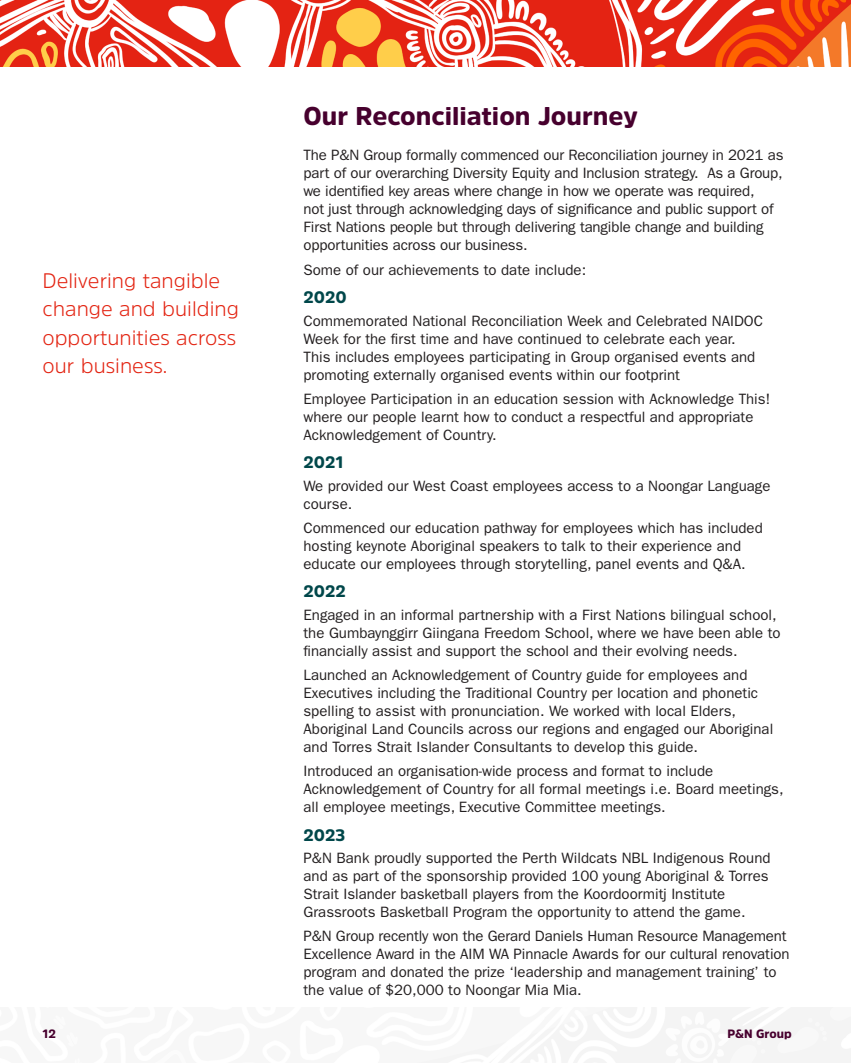
<style>
.page{position:relative;width:851px;height:1063px;background:#fff}
.page>*{position:absolute;margin:0;border:0;box-sizing:border-box;transform-origin:0 0}
.Section_Heading_1{font:900 25.5px "Amsi Pro";color:#47002e}
.Intro_Paragraph_RED{font:300 21px/28.5px "Amsi Pro";color:#e32412}
.Subtitle{font:900 16.5px "Amsi Pro";letter-spacing:-.005em;color:#00474a}
.t1{font:15px/18px "ITC Franklin Gothic Std";color:#231f20}
.t2{font:900 12px "Amsi Pro";color:#47002e}
</style>
<div class="page">
<img style="left:0;top:0;width:850px;height:67px">
<p class="Intro_Paragraph_RED" style="left:43px;top:266px;width:198px">Delivering tangible change and building opportunities across our business.</p>
<p class="Section_Heading_1" style="left:303px;top:99px;width:336px">Our Reconciliation Journey</p>
<p class="t1" style="left:303px;top:146px;width:481px">The P&amp;N Group formally commenced our Reconciliation journey in 2021 as part of our overarching Diversity Equity and Inclusion strategy. As a Group, we identified key areas where change in how we operate was required,<br>not just through acknowledging days of significance and public support of First Nations people but through delivering tangible change and building opportunities across our business.</p>
<p class="t1" style="left:303px;top:261px;width:284px">Some of our achievements to date include:</p>
<p class="Subtitle" style="left:303px;top:286px;width:45px">2020</p>
<p class="t1" style="left:303px;top:312px;width:461px">Commemorated National Reconciliation Week and Celebrated NAIDOC Week for the first time and have continued to celebrate each year.<br>This includes employees participating in Group organised events and promoting externally organised events within our footprint</p>
<p class="t1" style="left:303px;top:390px;width:468px">Employee Participation in an education session with Acknowledge This! where our people learnt how to conduct a respectful and appropriate<br>Acknowledgement of Country.</p>
<p class="Subtitle" style="left:303px;top:451px;width:42px">2021</p>
<p class="t1" style="left:303px;top:477px;width:468px">We provided our West Coast employees access to a Noongar Language course.</p>
<p class="t1" style="left:303px;top:519px;width:460px">Commenced our education pathway for employees which has included hosting keynote Aboriginal speakers to talk to their experience and educate our employees through storytelling, panel events and Q&amp;A.</p>
<p class="Subtitle" style="left:303px;top:580px;width:44px">2022</p>
<p class="t1" style="left:303px;top:606px;width:478px">Engaged in an informal partnership with a First Nations bilingual school, the Gumbaynggirr Giingana Freedom School, where we have been able to financially assist and support the school and their evolving needs.</p>
<p class="t1" style="left:303px;top:666px;width:471px">Launched an Acknowledgement of Country guide for employees and Executives including the Traditional Country per location and phonetic spelling to assist with pronunciation. We worked with local Elders, Aboriginal Land Councils across our regions and engaged our Aboriginal and Torres Strait Islander Consultants to develop this guide.</p>
<p class="t1" style="left:303px;top:762px;width:481px">Introduced an organisation-wide process and format to include<br>Acknowledgement of Country for all formal meetings i.e. Board meetings, all employee meetings, Executive Committee meetings.</p>
<p class="Subtitle" style="left:303px;top:824px;width:43px">2023</p>
<p class="t1" style="left:303px;top:849px;width:468px">P&amp;N Bank proudly supported the Perth Wildcats NBL Indigenous Round and as part of the sponsorship provided 100 young Aboriginal &amp; Torres Strait Islander basketball players from the Koordoormitj Institute Grassroots Basketball Program the opportunity to attend the game.</p>
<p class="t1" style="left:303px;top:927px;width:487px">P&amp;N Group recently won the Gerard Daniels Human Resource Management Excellence Award in the AIM WA Pinnacle Awards for our cultural renovation program and donated the prize ‘leadership and management training’ to the value of $20,000 to Noongar Mia Mia.</p>
<p class="t2" style="left:43px;top:1025px;width:15px">12</p>
<p class="t2" style="left:727px;top:1025px;width:66px">P&amp;N Group</p>
</div>
